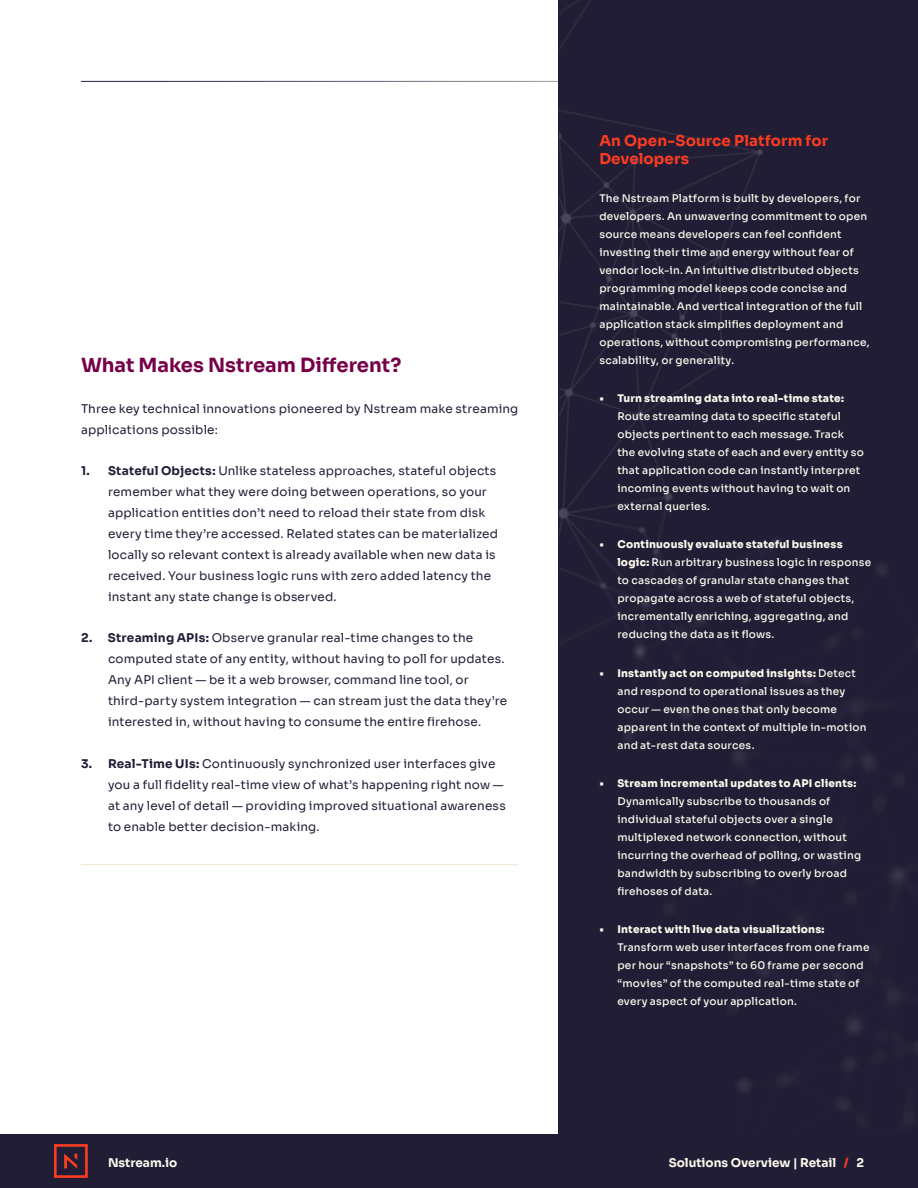
<style>
.page{position:relative;width:918px;height:1188px;background:#fff}
.page>*{position:absolute;margin:0;border:0;box-sizing:border-box;transform-origin:0 0}
.Body_paragraph{font:700 19.5px "Sora";color:#750049}
.Body_paragraph-2{font:700 15px/18px "Sora";letter-spacing:.01em;color:#fc3c20}
.Body_paragraph-3{font:12px/21px "Sora";letter-spacing:.015em;color:#211d35}
.t1{font:700 12px "Sora";color:#fcfaed}
.Body_paragraph-4{font:500 10.5px/18px "Sora";letter-spacing:.02em;color:#fcfaed}
.s1{font-weight:700}
.s2{font-weight:800}
.s3{color:#fc3c20}
</style>
<div class="page">
<div style="left:559px;top:0;width:359px;height:1134px;background:#211d35"></div>
<div style="left:0;top:1134px;width:918px;height:54px;background:#211d35"></div>
<svg style="left:54px;top:1144px;width:34px;height:34px"></svg>
<hr style="left:81px;top:864px;width:437px;height:1px;background:#f0e6d0">
<p class="Body_paragraph" style="left:81px;top:349px;width:322px">What Makes Nstream Different?</p>
<p class="Body_paragraph-3" style="left:81px;top:397px;width:439px">Three key technical innovations pioneered by Nstream make streaming applications possible:</p>
<p class="Body_paragraph-3" style="left:108px;top:459px;width:392px;text-indent:-27px"><span class="s1">1. Stateful Objects:</span> Unlike stateless approaches, stateful objects remember what they were doing between operations, so your application entities don’t need to reload their state from disk every time they’re accessed. Related states can be materialized locally so relevant context is already available when new data is received. Your business logic runs with zero added latency the instant any state change is observed.</p>
<p class="Body_paragraph-3" style="left:108px;top:626px;width:401px;text-indent:-27px"><span class="s1">2. Streaming APIs:</span> Observe granular real-time changes to the computed state of any entity, without having to poll for updates.<br>Any API client — be it a web browser, command line tool, or third-party system integration — can stream just the data they’re interested in, without having to consume the entire firehose.</p>
<p class="Body_paragraph-3" style="left:108px;top:752px;width:399px;text-indent:-27px"><span class="s1">3. Real-Time UIs:</span> Continuously synchronized user interfaces give you a full fidelity real-time view of what’s happening right now — at any level of detail — providing improved situational awareness to enable better decision-making.</p>
<p class="Body_paragraph-2" style="left:599px;top:130px;width:230px">An Open-Source Platform for<br>Developers</p>
<p class="Body_paragraph-4" style="left:599px;top:188px;width:272px">The Nstream Platform is built by developers, for developers. An unwavering commitment to open source means developers can feel confident investing their time and energy without fear of vendor lock-in. An intuitive distributed objects programming model keeps code concise and maintainable. And vertical integration of the full application stack simplifies deployment and operations, without compromising performance, scalability, or generality.</p>
<p class="Body_paragraph-4" style="left:617px;top:388px;width:248px;text-indent:-18px"><span class="s2">• Turn streaming data into real-time state:<br></span>Route streaming data to specific stateful objects pertinent to each message. Track the evolving state of each and every entity so that application code can instantly interpret incoming events without having to wait on external queries.</p>
<p class="Body_paragraph-4" style="left:617px;top:535px;width:255px;text-indent:-18px"><span class="s2">• Continuously evaluate stateful business logic:</span> Run arbitrary business logic in response to cascades of granular state changes that propagate across a web of stateful objects, incrementally enriching, aggregating, and reducing the data as it flows.</p>
<p class="Body_paragraph-4" style="left:617px;top:663px;width:251px;text-indent:-18px"><span class="s2">• Instantly act on computed insights:</span> Detect and respond to operational issues as they occur — even the ones that only become apparent in the context of multiple in-motion and at-rest data sources.</p>
<p class="Body_paragraph-4" style="left:617px;top:773px;width:245px;text-indent:-18px"><span class="s2">• Stream incremental updates to API clients:<br></span>Dynamically subscribe to thousands of individual stateful objects over a single multiplexed network connection, without incurring the overhead of polling, or wasting bandwidth by subscribing to overly broad firehoses of data.</p>
<p class="Body_paragraph-4" style="left:617px;top:919px;width:254px;text-indent:-18px"><span class="s2">• Interact with live data visualizations:<br></span>Transform web user interfaces from one frame per hour “snapshots” to 60 frame per second “movies” of the computed real-time state of every aspect of your application.</p>
<p class="t1" style="left:108px;top:1153px;width:71px">Nstream.io</p>
<p class="t1" style="left:669px;top:1153px;width:197px">Solutions Overview | Retail <span class="s3">/</span> 2</p>
</div>
